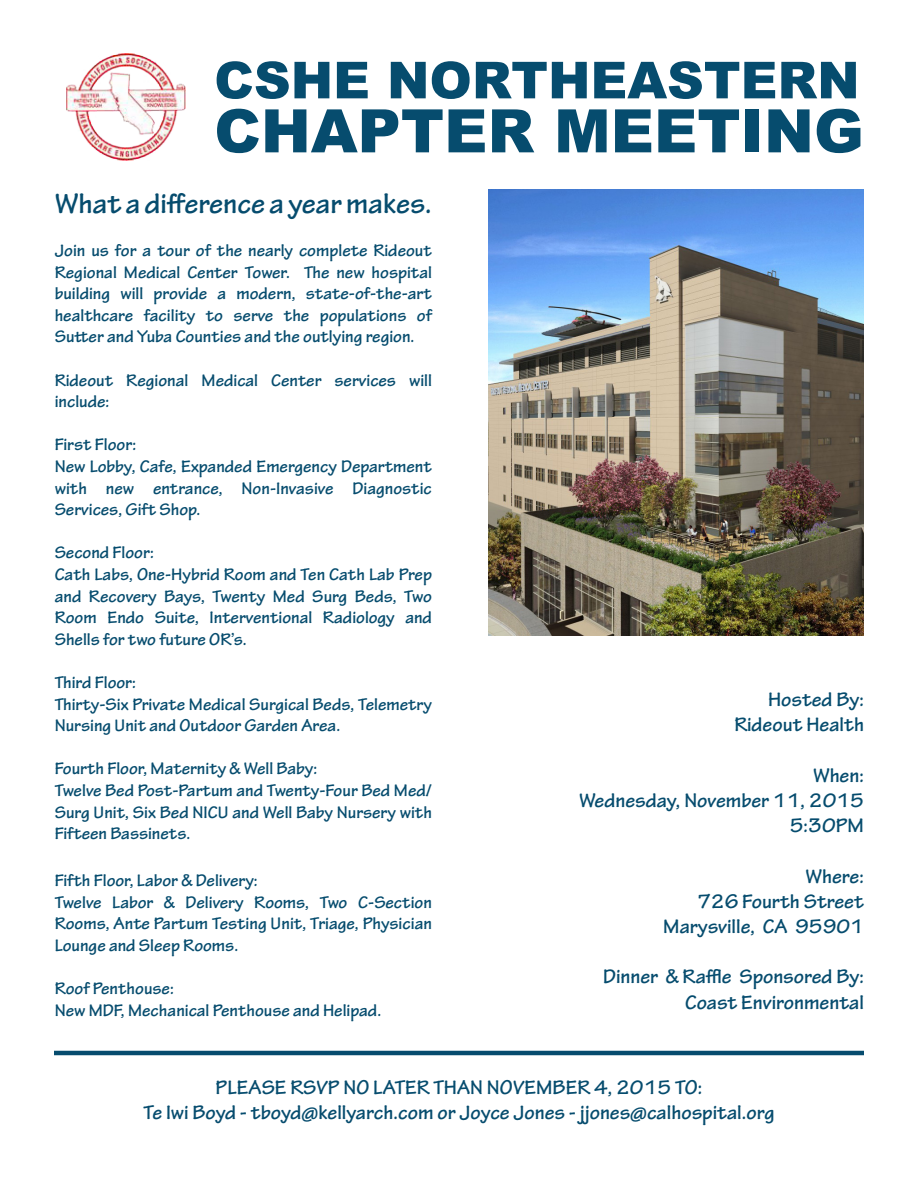
<style>
.page{position:relative;width:918px;height:1188px;background:#fff}
.page>*{position:absolute;margin:0;border:0;box-sizing:border-box;transform-origin:0 0}
.t1{font:900 60px "Arial";color:#064c6e}
.t2{font:900 51px "Arial";color:#064c6e}
.t3{font:700 30px "Tekton Pro";color:#064c6e}
.t4{font:700 21px "Tekton Pro";color:#064c6e}
.t5{font:700 18px/21.6px "Tekton Pro";color:#064c6e;text-align:justify}
</style>
<div class="page">
<img style="left:66px;top:54px;width:120px;height:106px">
<img style="left:488px;top:189px;width:376px;height:446px">
<hr style="left:54px;top:1051px;width:810px;height:4px;background:#064c6e">
<p class="t2" style="left:214px;top:43px;width:647px">CSHE NORTHEASTERN</p>
<p class="t1" style="left:214px;top:87px;width:651px">CHAPTER MEETING</p>
<p class="t3" style="left:55px;top:186px;width:379px">What a difference a year makes.</p>
<p class="t5" style="left:55px;top:240px;width:379px">Join us for a tour of the nearly complete Rideout Regional Medical Center Tower. The new hospital building will provide a modern, state-of-the-art healthcare facility to serve the populations of Sutter and Yuba Counties and the outlying region.</p>
<p class="t5" style="left:55px;top:369px;width:379px">Rideout Regional Medical Center services will include:</p>
<p class="t5" style="left:55px;top:434px;width:83px">First Floor:</p>
<p class="t5" style="left:55px;top:456px;width:379px">New Lobby, Cafe, Expanded Emergency Department with new entrance, Non-Invasive Diagnostic Services, Gift Shop.</p>
<p class="t5" style="left:55px;top:542px;width:101px">Second Floor:</p>
<p class="t5" style="left:55px;top:564px;width:379px">Cath Labs, One-Hybrid Room and Ten Cath Lab Prep and Recovery Bays, Twenty Med Surg Beds, Two Room Endo Suite, Interventional Radiology and Shells for two future OR’s.</p>
<p class="t5" style="left:55px;top:672px;width:83px">Third Floor:</p>
<p class="t5" style="left:55px;top:693px;width:379px">Thirty-Six Private Medical Surgical Beds, Telemetry<br>Nursing Unit and Outdoor Garden Area.</p>
<p class="t5" style="left:55px;top:758px;width:264px">Fourth Floor, Maternity &amp; Well Baby:</p>
<p class="t5" style="left:55px;top:780px;width:379px">Twelve Bed Post-Partum and Twenty-Four Bed Med/ Surg Unit, Six Bed NICU and Well Baby Nursery with Fifteen Bassinets.</p>
<p class="t5" style="left:55px;top:870px;width:205px">Fifth Floor, Labor &amp; Delivery:</p>
<p class="t5" style="left:55px;top:891px;width:379px">Twelve Labor &amp; Delivery Rooms, Two C-Section Rooms, Ante Partum Testing Unit, Triage, Physician Lounge and Sleep Rooms.</p>
<p class="t5" style="left:55px;top:978px;width:121px">Roof Penthouse:</p>
<p class="t5" style="left:55px;top:999px;width:328px">New MDF, Mechanical Penthouse and Helipad.</p>
<p class="t4" style="left:768px;top:687px;width:97px">Hosted By:</p>
<p class="t4" style="left:734px;top:713px;width:131px">Rideout Health</p>
<p class="t4" style="left:813px;top:763px;width:52px">When:</p>
<p class="t4" style="left:579px;top:788px;width:286px">Wednesday, November 11, 2015</p>
<p class="t4" style="left:790px;top:813px;width:76px">5:30PM</p>
<p class="t4" style="left:806px;top:864px;width:60px">Where:</p>
<p class="t4" style="left:697px;top:889px;width:168px">726 Fourth Street</p>
<p class="t4" style="left:663px;top:914px;width:202px">Marysville, CA 95901</p>
<p class="t4" style="left:603px;top:965px;width:262px">Dinner &amp; Raffle Sponsored By:</p>
<p class="t4" style="left:685px;top:990px;width:180px">Coast Environmental</p>
<p class="t4" style="left:216px;top:1075px;width:488px">PLEASE RSVP NO LATER THAN NOVEMBER 4, 2015 TO:</p>
<p class="t4" style="left:143px;top:1100px;width:633px">Te Iwi Boyd - tboyd@kellyarch.com or Joyce Jones - jjones@calhospital.org</p>
</div>
